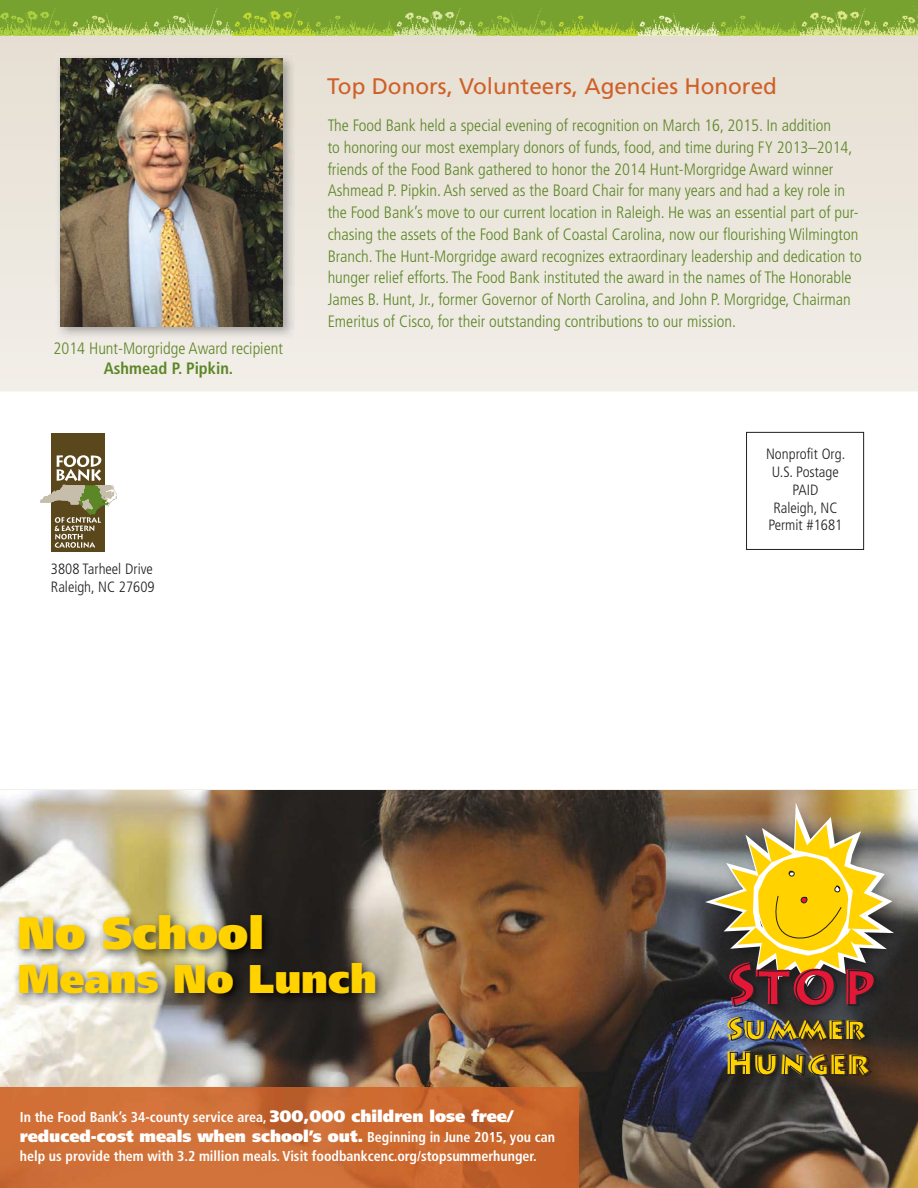
<style>
.page{position:relative;width:918px;height:1188px;background:#fff}
.page>*{position:absolute;margin:0;border:0;box-sizing:border-box;transform-origin:0 0}
.t1{font:700 57.75px "Lithos Pro";color:#e31836}
.t2{font:900 45.3px "Frutiger";color:#ffd200}
.t3{font:900 40.05px "Frutiger";color:#ffd200}
.t4{font:900 31.8px "Lithos Pro";color:#ffd200}
.t5{font:900 30.6px "Lithos Pro";color:#ffd200}
.t6{font:22.5px "Frutiger";color:#cf6027}
.t7{font:300 condensed 16.5px/21.8px "Frutiger";color:#5c8727}
.t8{font:900 16.5px "Frutiger";color:#fff}
.t9{font:700 condensed 16.5px "Frutiger";color:#5c8727}
.t10{font:300 condensed 14.85px/17.9px "Frutiger";color:#231f20}
.t11{font:700 condensed 14.25px "Frutiger";color:#fff}
.s1{font-weight:900;font-stretch:normal;font-size:16.5px}
.s2{font-weight:700;font-stretch:condensed;font-size:14.25px}
</style>
<div class="page">
<svg style="left:0;top:35px;width:918px;height:357px;background:#ece6dd"></svg>
<div style="left:0;top:0;width:918px;height:34px;background:#78a22f"></div>
<img style="left:56px;top:54px;width:239px;height:284px">
<img style="left:61px;top:58px;width:221px;height:268px">
<img style="left:0;top:6px;width:918px;height:29px">
<img style="left:0;top:790px;width:918px;height:398px">
<img style="left:0;top:1088px;width:578px;height:100px">
<img style="left:13px;top:909px;width:373px;height:95px">
<img style="left:700px;top:1008px;width:203px;height:78px">
<img style="left:693px;top:789px;width:213px;height:219px">
<svg style="left:729px;top:1016px;width:140px;height:26px;background:#3b3f53"></svg>
<svg style="left:729px;top:1051px;width:144px;height:26px;background:#392f29"></svg>
<div style="left:746px;top:432px;width:118px;height:118px;border:1px solid #231f20"></div>
<svg style="left:40px;top:433px;width:77px;height:118px"></svg>
<h3 class="t6" style="left:327px;top:77px;width:451px">Top Donors, Volunteers, Agencies Honored</h3>
<p class="t7" style="left:54px;top:338px;width:231px">2014 Hunt-Morgridge Award recipient</p>
<p class="t9" style="left:104px;top:361px;width:131px">Ashmead P. Pipkin.</p>
<p class="t10" style="left:51px;top:562px;width:105px">3808 Tarheel Drive<br>Raleigh, NC 27609</p>
<p class="t7" style="left:328px;top:116px;width:536px">The Food Bank held a special evening of recognition on March 16, 2015. In addition<br>to honoring our most exemplary donors of funds, food, and time during FY 2013–2014, friends of the Food Bank gathered to honor the 2014 Hunt-Morgridge Award winner Ashmead P. Pipkin. Ash served as the Board Chair for many years and had a key role in the Food Bank’s move to our current location in Raleigh. He was an essential part of pur&shy;chasing the assets of the Food Bank of Coastal Carolina, now our flourishing Wilmington Branch. The Hunt-Morgridge award recognizes extraordinary leadership and dedication to hunger relief efforts. The Food Bank instituted the award in the names of The Honorable James B. Hunt, Jr., former Governor of North Carolina, and John P. Morgridge, Chairman Emeritus of Cisco, for their outstanding contributions to our mission.</p>
<p class="t10" style="left:766px;top:446px;width:81px;text-align:center">Nonprofit Org.<br>U.S. Postage<br>PAID<br>Raleigh, NC<br>Permit #1681</p>
<h2 class="t2" style="left:18px;top:915px;width:248px">No School</h2>
<h3 class="t3" style="left:18px;top:963px;width:361px">Means No Lunch</h3>
<h1 class="t1" style="left:725px;top:950px;width:152px">Stop</h1>
<h3 class="t5" style="left:726px;top:1010px;width:140px">Summer</h3>
<h3 class="t4" style="left:725px;top:1044px;width:146px">Hunger</h3>
<p class="t11" style="left:20px;top:1111px;width:495px">In the Food Bank’s 34-county service area, <span class="s1">300,000 children lose free/</span></p>
<p class="t8" style="left:20px;top:1129px;width:537px">reduced-cost meals when school’s out. <span class="s2">Beginning in June 2015, you can</span></p>
<p class="t11" style="left:20px;top:1150px;width:518px">help us provide them with 3.2 million meals. Visit foodbankcenc.org/stopsummerhunger.</p>
</div>
